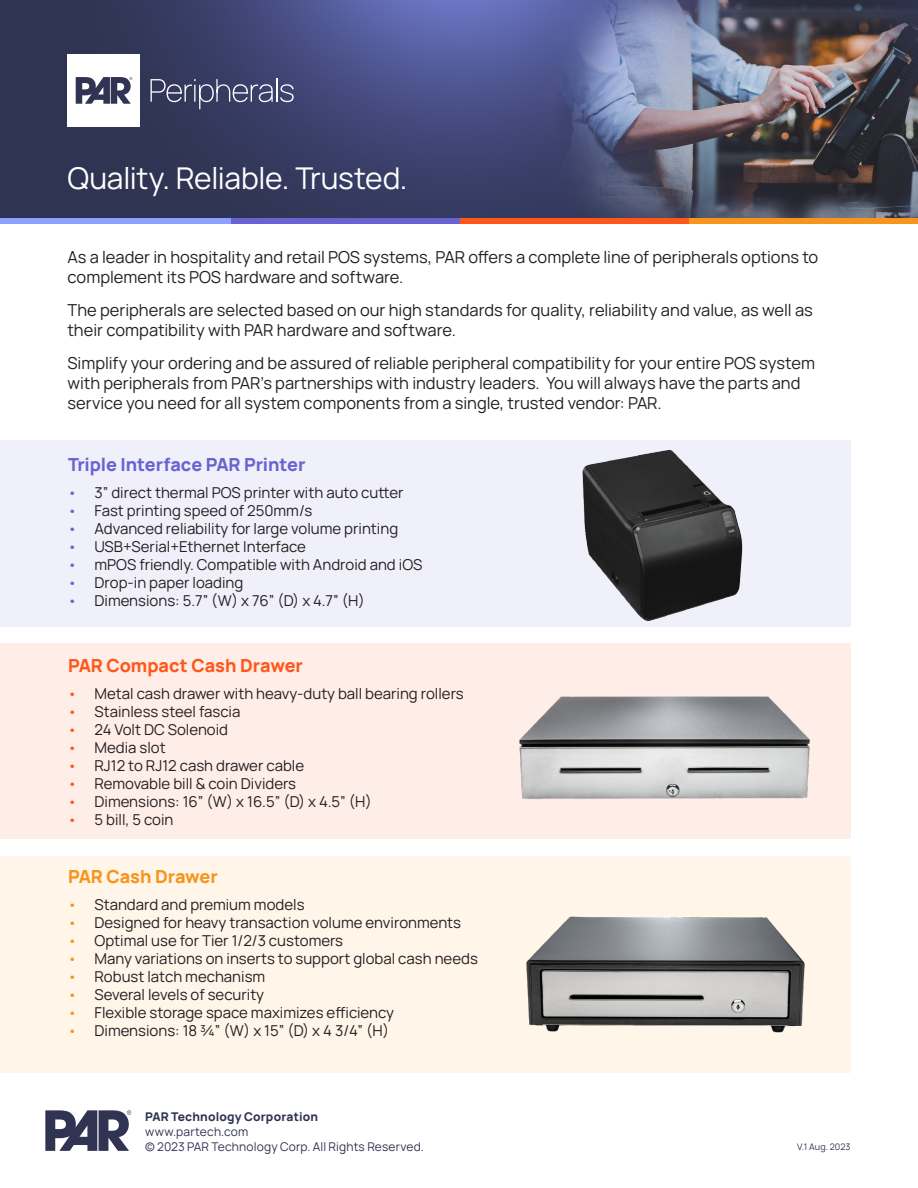
<style>
.page{position:relative;width:918px;height:1188px;background:#fff}
.page>*{position:absolute;margin:0;border:0;box-sizing:border-box;transform-origin:0 0}
.t1{font:200 30px "Manrope";letter-spacing:-.01em;color:#fff}
.t2{font:200 18px "Manrope";letter-spacing:-.01em;color:#6963d1}
.t3{font:200 18px "Manrope";letter-spacing:-.005em;color:#ff571a}
.t4{font:200 18px "Manrope";letter-spacing:-.005em;color:#f7941c}
.Bullets{font:200 16.5px/19.8px "Manrope";color:#231f20}
.t5{font:200 15px "Manrope";color:#231f20}
.t6{font:200 12px "Manrope";letter-spacing:.015em;color:#303352}
.t7{font:200 9px "Manrope";color:#303352}
.s1{color:#6963d1}
.s2{color:#ff571a}
.s3{color:#f7941c}
</style>
<div class="page">
<div style="left:0;top:440px;width:850px;height:187px;background:#f0f0fa"></div>
<div style="left:0;top:856px;width:850px;height:216px;background:#fff5e8"></div>
<img style="left:0;top:0;width:918px;height:218px">
<div style="left:230px;top:218px;width:230px;height:6px;background:#6963d1"></div>
<div style="left:0;top:218px;width:230px;height:6px;background:#8ca1ff"></div>
<div style="left:460px;top:218px;width:229px;height:6px;background:#ff571a"></div>
<div style="left:689px;top:218px;width:229px;height:6px;background:#f7941c"></div>
<svg style="left:151px;top:79px;width:143px;height:30px;background:#55597a"></svg>
<div style="left:68px;top:54px;width:72px;height:73px;background:#fff"></div>
<svg style="left:76px;top:77px;width:56px;height:27px"></svg>
<div style="left:0;top:643px;width:850px;height:195px;background:#ffede8"></div>
<img style="left:519px;top:696px;width:291px;height:103px">
<img style="left:526px;top:916px;width:279px;height:117px">
<svg style="left:45px;top:1110px;width:86px;height:41px"></svg>
<img style="left:582px;top:449px;width:161px;height:172px">
<p class="t1" style="left:68px;top:157px;width:341px">Quality. Reliable. Trusted.</p>
<p class="Bullets" style="left:68px;top:247px;width:752px">As a leader in hospitality and retail POS systems, PAR offers a complete line of peripherals options to complement its POS hardware and software.</p>
<p class="Bullets" style="left:68px;top:300px;width:747px">The peripherals are selected based on our high standards for quality, reliability and value, as well as their compatibility with PAR hardware and software.</p>
<p class="Bullets" style="left:68px;top:353px;width:749px">Simplify your ordering and be assured of reliable peripheral compatibility for your entire POS system with peripherals from PAR’s partnerships with industry leaders. You will always have the parts and service you need for all system components from a single, trusted vendor: PAR.</p>
<p class="t2" style="left:68px;top:452px;width:239px">Triple Interface PAR Printer</p>
<p class="t5" style="left:68px;top:482px;width:338px"><span class="s1">•</span> 3” direct thermal POS printer with auto cutter</p>
<p class="t5" style="left:68px;top:500px;width:246px"><span class="s1">•</span> Fast printing speed of 250mm/s</p>
<p class="t5" style="left:68px;top:518px;width:332px"><span class="s1">•</span> Advanced reliability for large volume printing</p>
<p class="t5" style="left:68px;top:536px;width:240px"><span class="s1">•</span> USB+Serial+Ethernet Interface</p>
<p class="t5" style="left:68px;top:554px;width:356px"><span class="s1">•</span> mPOS friendly. Compatible with Android and iOS</p>
<p class="t5" style="left:68px;top:572px;width:177px"><span class="s1">•</span> Drop-in paper loading</p>
<p class="t5" style="left:68px;top:590px;width:299px"><span class="s1">•</span> Dimensions: 5.7” (W) x 76” (D) x 4.7” (H)</p>
<p class="t3" style="left:68px;top:653px;width:237px">PAR Compact Cash Drawer</p>
<p class="t5" style="left:68px;top:683px;width:398px"><span class="s2">•</span> Metal cash drawer with heavy-duty ball bearing rollers</p>
<p class="t5" style="left:68px;top:701px;width:174px"><span class="s2">•</span> Stainless steel fascia</p>
<p class="t5" style="left:68px;top:719px;width:162px"><span class="s2">•</span> 24 Volt DC Solenoid</p>
<p class="t5" style="left:68px;top:737px;width:100px"><span class="s2">•</span> Media slot</p>
<p class="t5" style="left:68px;top:755px;width:238px"><span class="s2">•</span> RJ12 to RJ12 cash drawer cable</p>
<p class="t5" style="left:68px;top:773px;width:230px"><span class="s2">•</span> Removable bill &amp; coin Dividers</p>
<p class="t5" style="left:68px;top:791px;width:306px"><span class="s2">•</span> Dimensions: 16” (W) x 16.5” (D) x 4.5” (H)</p>
<p class="t5" style="left:68px;top:809px;width:108px"><span class="s2">•</span> 5 bill, 5 coin</p>
<p class="t4" style="left:68px;top:864px;width:151px">PAR Cash Drawer</p>
<p class="t5" style="left:68px;top:894px;width:239px"><span class="s3">•</span> Standard and premium models</p>
<p class="t5" style="left:68px;top:912px;width:395px"><span class="s3">•</span> Designed for heavy transaction volume environments</p>
<p class="t5" style="left:68px;top:930px;width:277px"><span class="s3">•</span> Optimal use for Tier 1/2/3 customers</p>
<p class="t5" style="left:68px;top:948px;width:412px"><span class="s3">•</span> Many variations on inserts to support global cash needs</p>
<p class="t5" style="left:68px;top:966px;width:199px"><span class="s3">•</span> Robust latch mechanism</p>
<p class="t5" style="left:68px;top:984px;width:198px"><span class="s3">•</span> Several levels of security</p>
<p class="t5" style="left:68px;top:1002px;width:328px"><span class="s3">•</span> Flexible storage space maximizes efficiency</p>
<p class="t5" style="left:68px;top:1020px;width:323px"><span class="s3">•</span> Dimensions: 18 ¾” (W) x 15” (D) x 4 3/4” (H)</p>
<p class="t6" style="left:145px;top:1108px;width:174px">PAR Technology Corporation</p>
<p class="t6" style="left:145px;top:1123px;width:105px">www.partech.com</p>
<p class="t6" style="left:145px;top:1138px;width:280px">© 2023 PAR Technology Corp. All Rights Reserved.</p>
<p class="t7" style="left:797px;top:1141px;width:55px">V.1 Aug. 2023</p>
</div>
